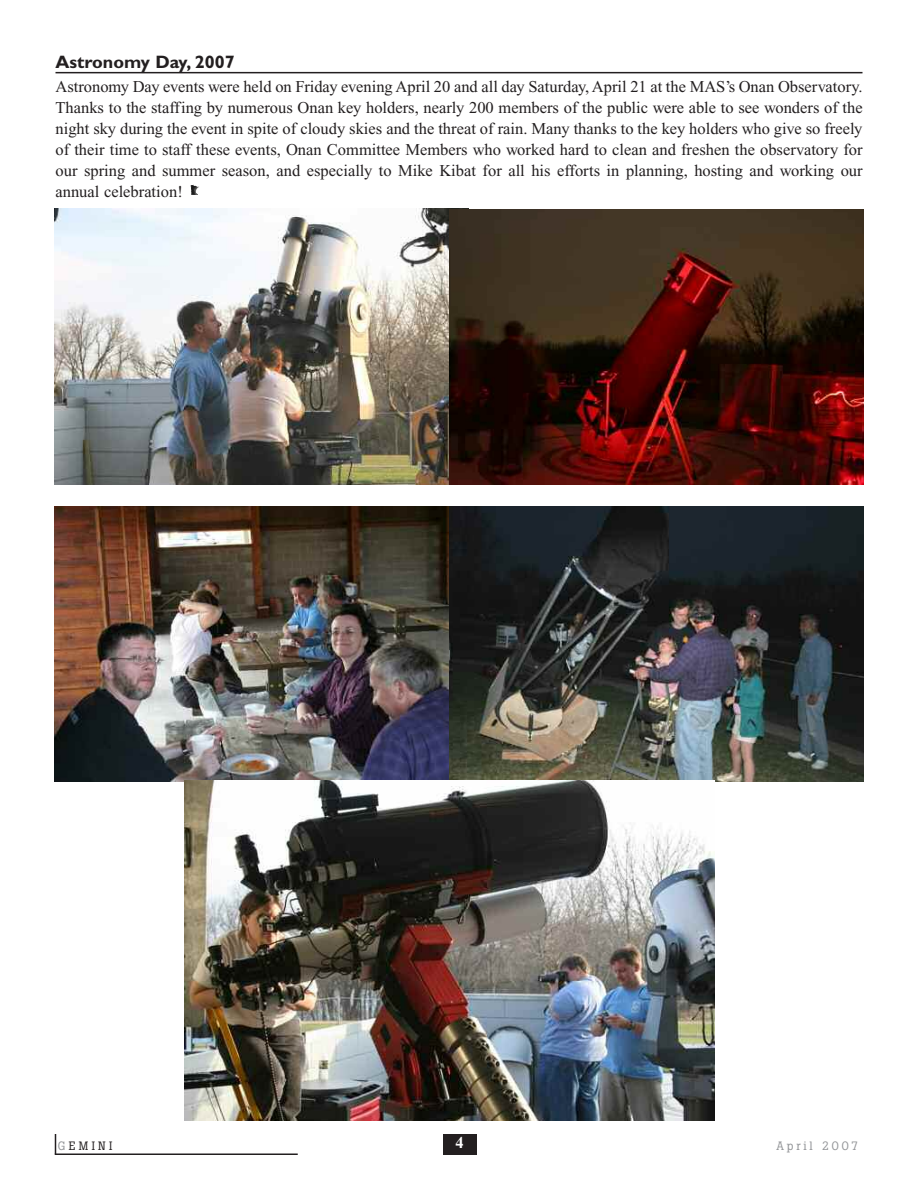
<style>
.page{position:relative;width:918px;height:1188px;background:#fff}
.page>*{position:absolute;margin:0;border:0;box-sizing:border-box;transform-origin:0 0}
.t1{font:700 18px "Gill Sans";color:#231f20}
.t2{font:16.5px/21px "Times New Roman";color:#231f20;text-align:justify}
.t3{font:700 16.5px "Times New Roman";color:#fff}
.t4{font:12px "Boton";letter-spacing:.235em;color:#939598}
.t5{font:12px "Boton";letter-spacing:.275em;color:#231f20}
.s1{color:#939598}
</style>
<div class="page">
<hr style="left:55px;top:1154px;width:243px;height:1px;background:#231f20">
<svg style="left:55px;top:1134px;width:1px;height:20px"></svg>
<div style="left:443px;top:1134px;width:33px;height:20px;background:#231f20"></div>
<hr style="left:56px;top:72px;width:806px;height:1px;background:#231f20">
<svg style="left:191px;top:184px;width:8px;height:11px"></svg>
<img style="left:54px;top:209px;width:395px;height:276px">
<img style="left:449px;top:209px;width:415px;height:276px">
<img style="left:54px;top:506px;width:395px;height:275px">
<img style="left:449px;top:506px;width:415px;height:276px">
<img style="left:184px;top:780px;width:531px;height:341px">
<p class="t1" style="left:56px;top:55px;width:181px">Astronomy Day, 2007</p>
<p class="t2" style="left:56px;top:78px;width:809px">Astronomy Day events were held on Friday evening April 20 and all day Saturday, April 21 at the MAS’s Onan Observatory.<br>Thanks to the staffing by numerous Onan key holders, nearly 200 members of the public were able to see wonders of the night sky during the event in spite of cloudy skies and the threat of rain. Many thanks to the key holders who give so freely of their time to staff these events, Onan Committee Members who worked hard to clean and freshen the observatory for our spring and summer season, and especially to Mike Kibat for all his efforts in planning, hosting and working our annual celebration!</p>
<p class="t5" style="left:58px;top:1141px;width:56px"><span class="s1">G</span>EMINI</p>
<p class="t3" style="left:455px;top:1137px;width:10px">4</p>
<p class="t4" style="left:776px;top:1141px;width:83px">April 2007</p>
</div>
